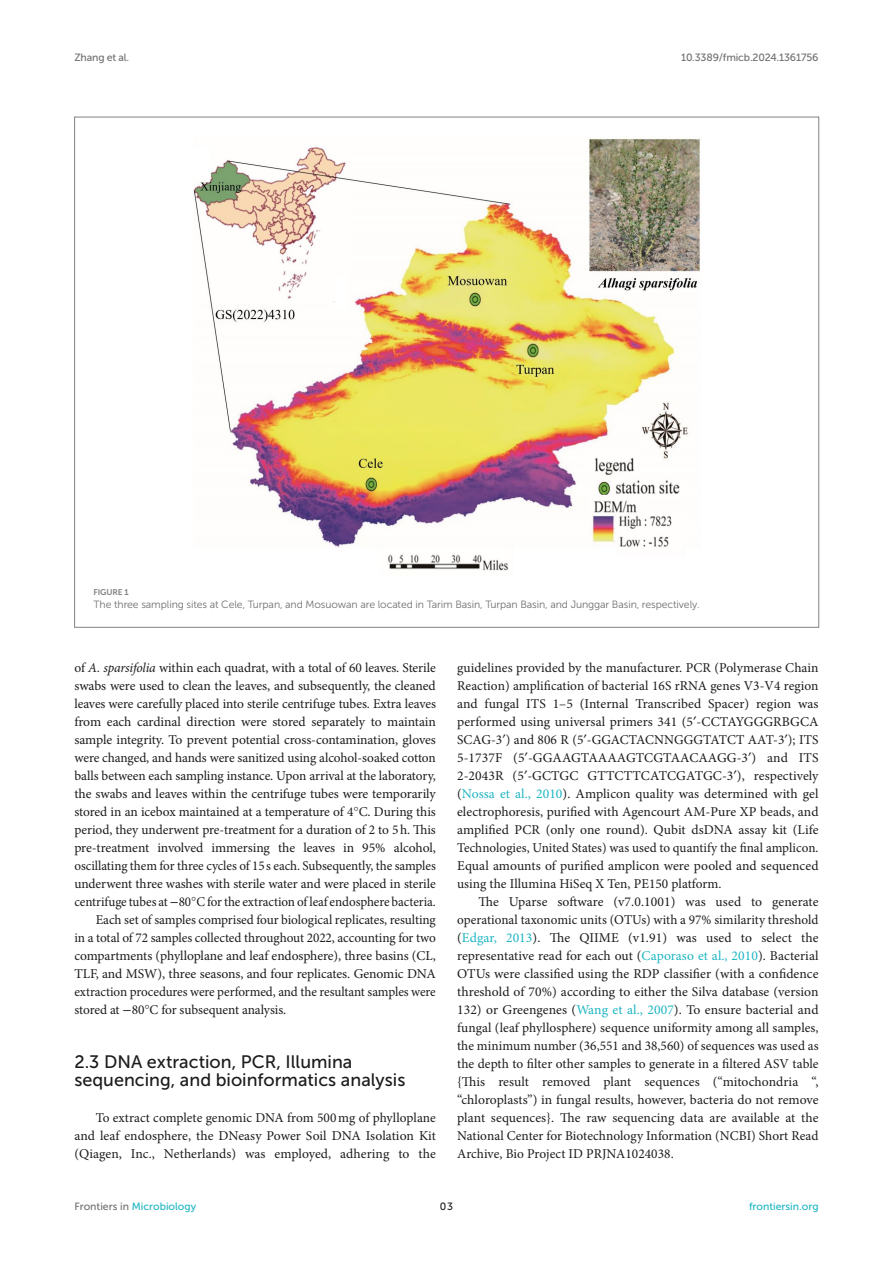
<style>
.page{position:relative;width:893px;height:1263px;background:#fff}
.page>*{position:absolute;margin:0;border:0;box-sizing:border-box;transform-origin:0 0}
.HEAD_2{font:18px/18px "Museo Sans 500";color:#1b1c1b}
.TEXT_FLUSH{font:13.5px/18px "Minion Pro";color:#1b1c1b;text-align:justify}
.TEXT{font:13.5px/18px "Minion Pro";letter-spacing:-.005em;color:#1b1c1b;text-align:justify}
.FIG_LEG{font:10.5px "Museo Sans 300";letter-spacing:-.01em;color:#706f70}
.t1{font:10.5px "Museo Sans 500";color:#1db5c3}
.t2{font:10.5px "Museo Sans 500";letter-spacing:-.015em;color:#706f70}
.t3{font:10.5px "Museo Sans 500";color:#1b1c1b}
.FIG_HD{font:8.25px "Museo Sans 700";letter-spacing:-.01em;color:#7e7f7f}
.s1{font-style:italic}
.s2{font-family:"STIX"}
.s3{font-family:"STIX General"}
.s4{font-family:"Gentium Plus"}
.s5{color:#1db5c3}
.s6{color:#706f70}
</style>
<div class="page">
<img style="left:193px;top:138px;width:508px;height:433px">
<p class="t2" style="left:74px;top:51px;width:56px">Zhang et al.</p>
<p class="t2" style="left:681px;top:51px;width:139px">10.3389/fmicb.2024.1361756</p>
<p class="FIG_HD" style="left:94px;top:587px;width:37px">FIGURE 1</p>
<p class="FIG_LEG" style="left:94px;top:599px;width:608px">The three sampling sites at Cele, Turpan, and Mosuowan are located in Tarim Basin, Turpan Basin, and Junggar Basin, respectively.</p>
<p class="TEXT_FLUSH" style="left:74px;top:659px;width:363px">of <span class="s1">A. sparsifolia</span> within each quadrat, with a total of 60 leaves. Sterile swabs were used to clean the leaves, and subsequently, the cleaned leaves were carefully placed into sterile centrifuge tubes. Extra leaves from each cardinal direction were stored separately to maintain sample integrity. To prevent potential cross-contamination, gloves were changed, and hands were sanitized using alcohol-soaked cotton balls between each sampling instance. Upon arrival at the laboratory, the swabs and leaves within the centrifuge tubes were temporarily stored in an icebox maintained at a temperature of 4<span class="s2">°</span>C. During this period, they underwent pre-treatment for a duration of 2 to 5h. This pre-treatment involved immersing the leaves in 95% alcohol, oscillating them for three cycles of 15s each. Subsequently, the samples underwent three washes with sterile water and were placed in sterile centrifuge tubes at <span class="s3">−</span>80<span class="s2">°</span>C for the extraction of leaf endosphere bacteria.</p>
<p class="TEXT" style="left:74px;top:911px;width:363px;text-indent:21px">Each set of samples comprised four biological replicates, resulting in a total of 72 samples collected throughout 2022, accounting for two compartments (phylloplane and leaf endosphere), three basins (CL, TLF, and MSW), three seasons, and four replicates. Genomic DNA extraction procedures were performed, and the resultant samples were stored at <span class="s3">−</span>80<span class="s2">°</span>C for subsequent analysis.</p>
<p class="HEAD_2" style="left:74px;top:1053px;width:332px">2.3 DNA extraction, PCR, Illumina sequencing, and bioinformatics analysis</p>
<p class="TEXT_FLUSH" style="left:74px;top:1109px;width:363px;text-indent:21px">To extract complete genomic DNA from 500mg of phylloplane and leaf endosphere, the DNeasy Power Soil DNA Isolation Kit (Qiagen, Inc., Netherlands) was employed, adhering to the</p>
<p class="TEXT_FLUSH" style="left:457px;top:659px;width:363px">guidelines provided by the manufacturer. PCR (Polymerase Chain Reaction) amplification of bacterial 16S rRNA genes V3-V4 region and fungal ITS 1–5 (Internal Transcribed Spacer) region was performed using universal primers 341 (5<span class="s4">′</span>-CCTAYGGGRBGCA SCAG-3<span class="s4">′</span>) and 806 R (5<span class="s4">′</span>-GGACTACNNGGGTATCT AAT-3<span class="s4">′</span>); ITS 5-1737F (5<span class="s4">′</span>-GGAAGTAAAAGTCGTAACAAGG-3<span class="s4">′</span>) and ITS 2-2043R (5<span class="s4">′</span>-GCTGC GTTCTTCATCGATGC-3<span class="s4">′</span>), respectively (<span class="s5">Nossa et al., 2010</span>). Amplicon quality was determined with gel electrophoresis, purified with Agencourt AM-Pure XP beads, and amplified PCR (only one round). Qubit dsDNA assay kit (Life Technologies, United States) was used to quantify the final amplicon.<br>Equal amounts of purified amplicon were pooled and sequenced using the Illumina HiSeq X Ten, PE150 platform.</p>
<p class="TEXT" style="left:457px;top:893px;width:363px;text-indent:21px">The Uparse software (v7.0.1001) was used to generate operational taxonomic units (OTUs) with a 97% similarity threshold (<span class="s5">Edgar, 2013</span>). The QIIME (v1.91) was used to select the representative read for each out (<span class="s5">Caporaso et al., 2010</span>). Bacterial OTUs were classified using the RDP classifier (with a confidence threshold of 70%) according to either the Silva database (version 132) or Greengenes (<span class="s5">Wang et al., 2007</span>). To ensure bacterial and fungal (leaf phyllosphere) sequence uniformity among all samples, the minimum number (36,551 and 38,560) of sequences was used as the depth to filter other samples to generate in a filtered ASV table {This result removed plant sequences (“mitochondria “, “chloroplasts”) in fungal results, however, bacteria do not remove plant sequences}. The raw sequencing data are available at the National Center for Biotechnology Information (NCBI) Short Read Archive, Bio Project ID PRJNA1024038.</p>
<p class="t1" style="left:74px;top:1200px;width:123px"><span class="s6">Frontiers in</span> Microbiology</p>
<p class="t3" style="left:440px;top:1200px;width:15px">03</p>
<p class="t1" style="left:749px;top:1200px;width:71px">frontiersin.org</p>
</div>
